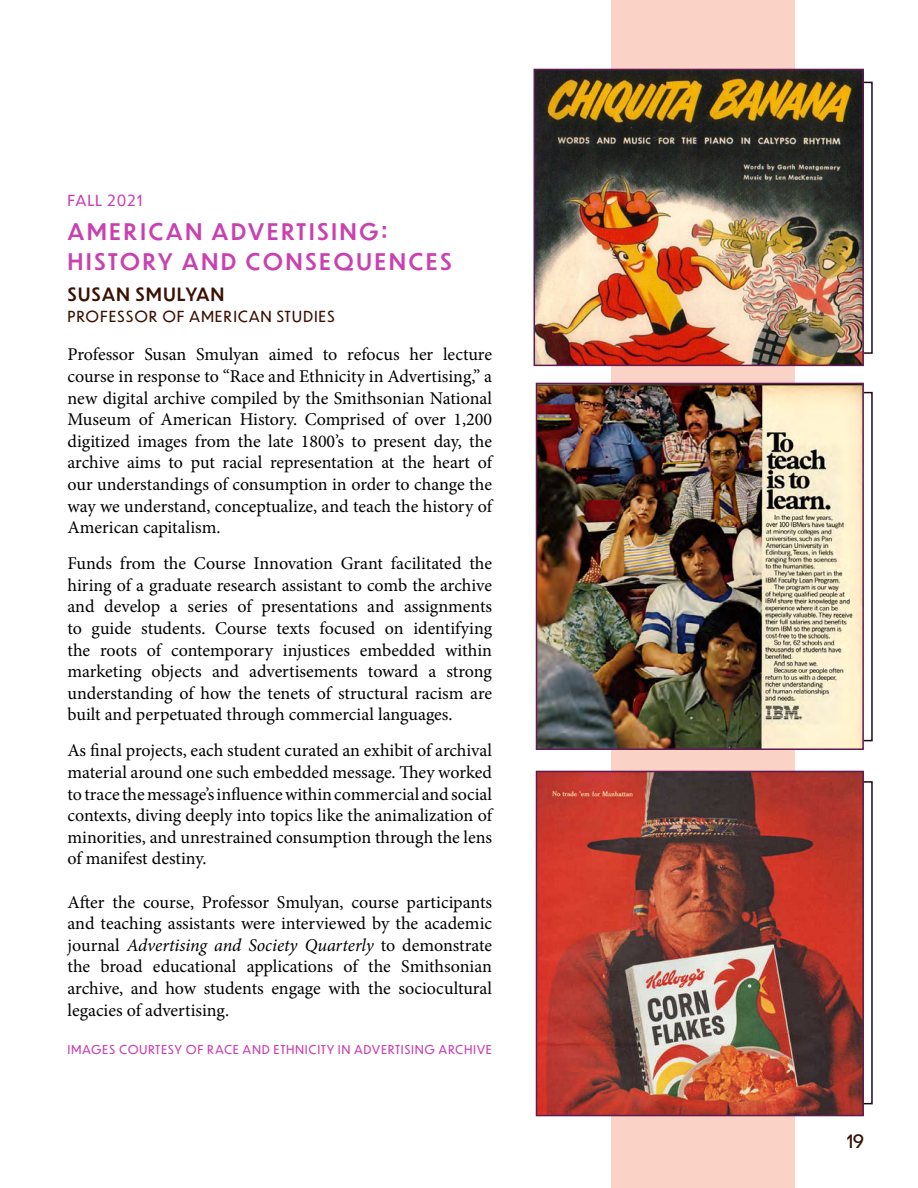
<style>
.page{position:relative;width:918px;height:1188px;background:#fff}
.page>*{position:absolute;margin:0;border:0;box-sizing:border-box;transform-origin:0 0}
.t1{font:500 22.5px/30px "Dunbar Text";letter-spacing:.1em;color:#c940b0}
.t2{font:18px/21.6px "Minion Pro";color:#000;text-align:justify}
.t3{font:500 18px "Dunbar Text";letter-spacing:.05em;color:#3a1103}
.t4{font:18px "Dunbar Low";color:#3a1103}
.t5{font:15px "Dunbar Text";letter-spacing:.05em;color:#3a1103}
.t6{font:15px "Dunbar Text";letter-spacing:.05em;color:#c940b0}
.t7{font:12px "Dunbar Text";letter-spacing:.05em;color:#c940b0}
.s1{font-style:italic}
</style>
<div class="page">
<div style="left:611px;top:0;width:184px;height:1188px;background:#fad3c6"></div>
<img style="left:537px;top:72px;width:324px;height:291px">
<div style="left:534px;top:69px;width:330px;height:297px;border:2px solid #5f1b52"></div>
<img style="left:539px;top:386px;width:322px;height:361px">
<div style="left:536px;top:383px;width:328px;height:367px;border:2px solid #5f1b52"></div>
<img style="left:539px;top:774px;width:322px;height:339px">
<div style="left:536px;top:771px;width:328px;height:345px;border:2px solid #5f1b52"></div>
<p class="t6" style="left:68px;top:190px;width:77px">FALL 2021</p>
<p class="t1" style="left:68px;top:216px;width:386px">AMERICAN ADVERTISING:<br>HISTORY AND CONSEQUENCES</p>
<p class="t3" style="left:68px;top:281px;width:159px">SUSAN SMULYAN</p>
<p class="t5" style="left:68px;top:305px;width:269px">PROFESSOR OF AMERICAN STUDIES</p>
<p class="t2" style="left:68px;top:344px;width:426px">Professor Susan Smulyan aimed to refocus her lecture course in response to “Race and Ethnicity in Advertising,” a new digital archive compiled by the Smithsonian National Museum of American History. Comprised of over 1,200 digitized images from the late 1800’s to present day, the archive aims to put racial representation at the heart of our understandings of consumption in order to change the way we understand, conceptualize, and teach the history of American capitalism.</p>
<p class="t2" style="left:68px;top:553px;width:426px">Funds from the Course Innovation Grant facilitated the hiring of a graduate research assistant to comb the archive and develop a series of presentations and assignments to guide students. Course texts focused on identifying the roots of contemporary injustices embedded within marketing objects and advertisements toward a strong understanding of how the tenets of structural racism are built and perpetuated through commercial languages.</p>
<p class="t2" style="left:68px;top:740px;width:426px">As final projects, each student curated an exhibit of archival material around one such embedded message. They worked to trace the message’s influence within commercial and social contexts, diving deeply into topics like the animalization of minorities, and unrestrained consumption through the lens of manifest destiny.</p>
<p class="t2" style="left:68px;top:891px;width:426px">After the course, Professor Smulyan, course participants and teaching assistants were interviewed by the academic journal <span class="s1">Advertising and Society Quarterly</span> to demonstrate the broad educational applications of the Smithsonian archive, and how students engage with the sociocultural legacies of advertising.</p>
<p class="t7" style="left:68px;top:1041px;width:426px">IMAGES COURTESY OF RACE AND ETHNICITY IN ADVERTISING ARCHIVE</p>
<p class="t4" style="left:847px;top:1128px;width:19px">19</p>
</div>
